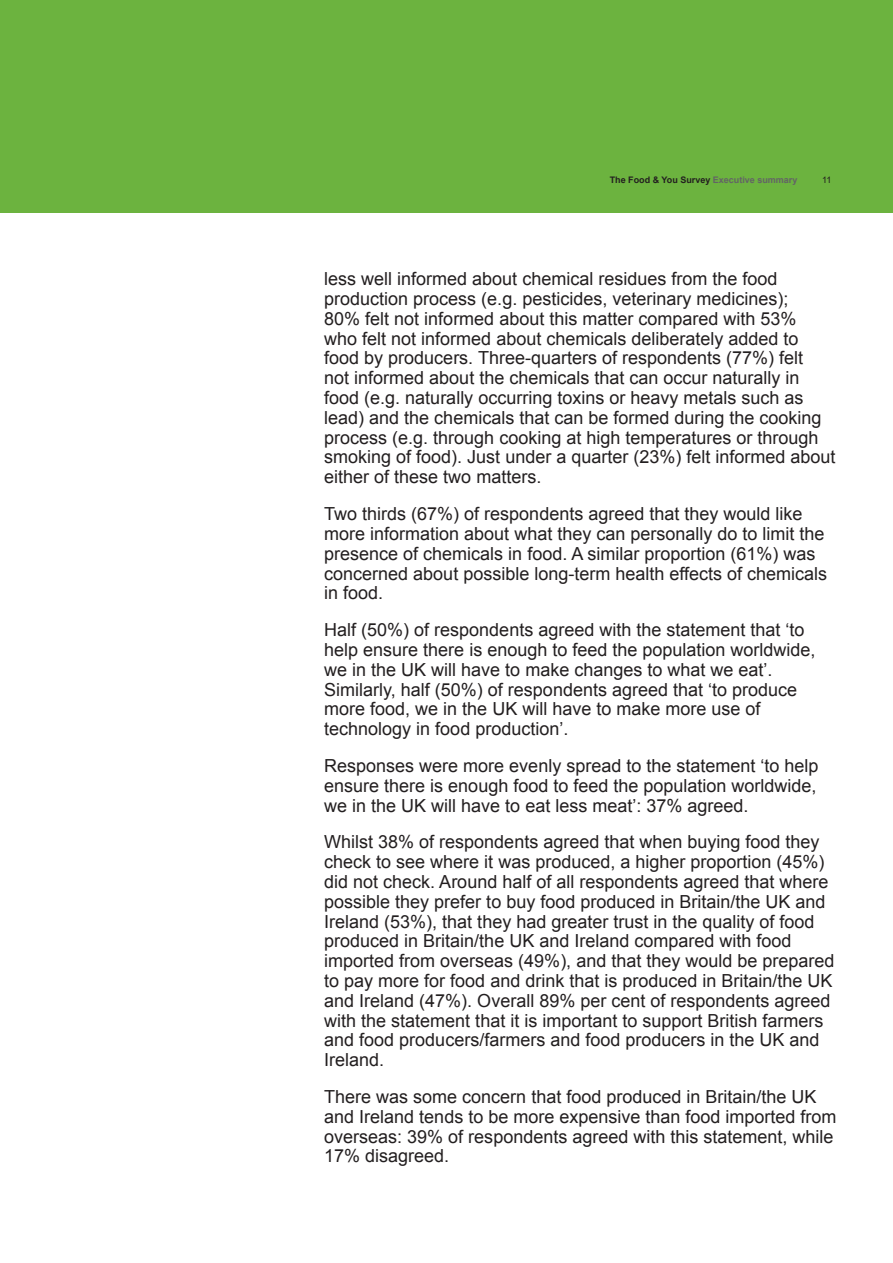
<style>
.page{position:relative;width:893px;height:1263px;background:#fff}
.page>*{position:absolute;margin:0;border:0;box-sizing:border-box;transform-origin:0 0}
.t1{font:18px/19.8px "Arial";color:#231f20}
.t2{font:700 9px "Arial";color:#231f20}
.t3{font:9px "Arial";color:#231f20}
.s1{color:#636366}
</style>
<div class="page">
<div style="left:0;top:0;width:893px;height:213px;background:#6cb33f"></div>
<p class="t2" style="left:610px;top:174px;width:189px">The Food &amp; You Survey <span class="s1">Executive summary</span></p>
<p class="t3" style="left:822px;top:174px;width:11px">11</p>
<p class="t1" style="left:324px;top:269px;width:513px">less well informed about chemical residues from the food production process (e.g. pesticides, veterinary medicines);<br>80% felt not informed about this matter compared with 53%<br>who felt not informed about chemicals deliberately added to food by producers. Three-quarters of respondents (77%) felt<br>not informed about the chemicals that can occur naturally in food (e.g. naturally occurring toxins or heavy metals such as lead) and the chemicals that can be formed during the cooking process (e.g. through cooking at high temperatures or through smoking of food). Just under a quarter (23%) felt informed about either of these two matters.</p>
<p class="t1" style="left:324px;top:504px;width:504px">Two thirds (67%) of respondents agreed that they would like more information about what they can personally do to limit the presence of chemicals in food. A similar proportion (61%) was concerned about possible long-term health effects of chemicals in food.</p>
<p class="t1" style="left:324px;top:620px;width:493px">Half (50%) of respondents agreed with the statement that ‘to help ensure there is enough to feed the population worldwide, we in the UK will have to make changes to what we eat’.<br>Similarly, half (50%) of respondents agreed that ‘to produce more food, we in the UK will have to make more use of technology in food production’.</p>
<p class="t1" style="left:324px;top:756px;width:496px;text-align:justify">Responses were more evenly spread to the statement ‘to help ensure there is enough food to feed the population worldwide, we in the UK will have to eat less meat’: 37% agreed.</p>
<p class="t1" style="left:324px;top:832px;width:512px">Whilst 38% of respondents agreed that when buying food they check to see where it was produced, a higher proportion (45%) did not check. Around half of all respondents agreed that where possible they prefer to buy food produced in Britain/the UK and Ireland (53%), that they had greater trust in the quality of food produced in Britain/the UK and Ireland compared with food imported from overseas (49%), and that they would be prepared to pay more for food and drink that is produced in Britain/the UK and Ireland (47%). Overall 89% per cent of respondents agreed with the statement that it is important to support British farmers and food producers/farmers and food producers in the UK and Ireland.</p>
<p class="t1" style="left:324px;top:1087px;width:514px">There was some concern that food produced in Britain/the UK and Ireland tends to be more expensive than food imported from overseas: 39% of respondents agreed with this statement, while 17% disagreed.</p>
</div>
